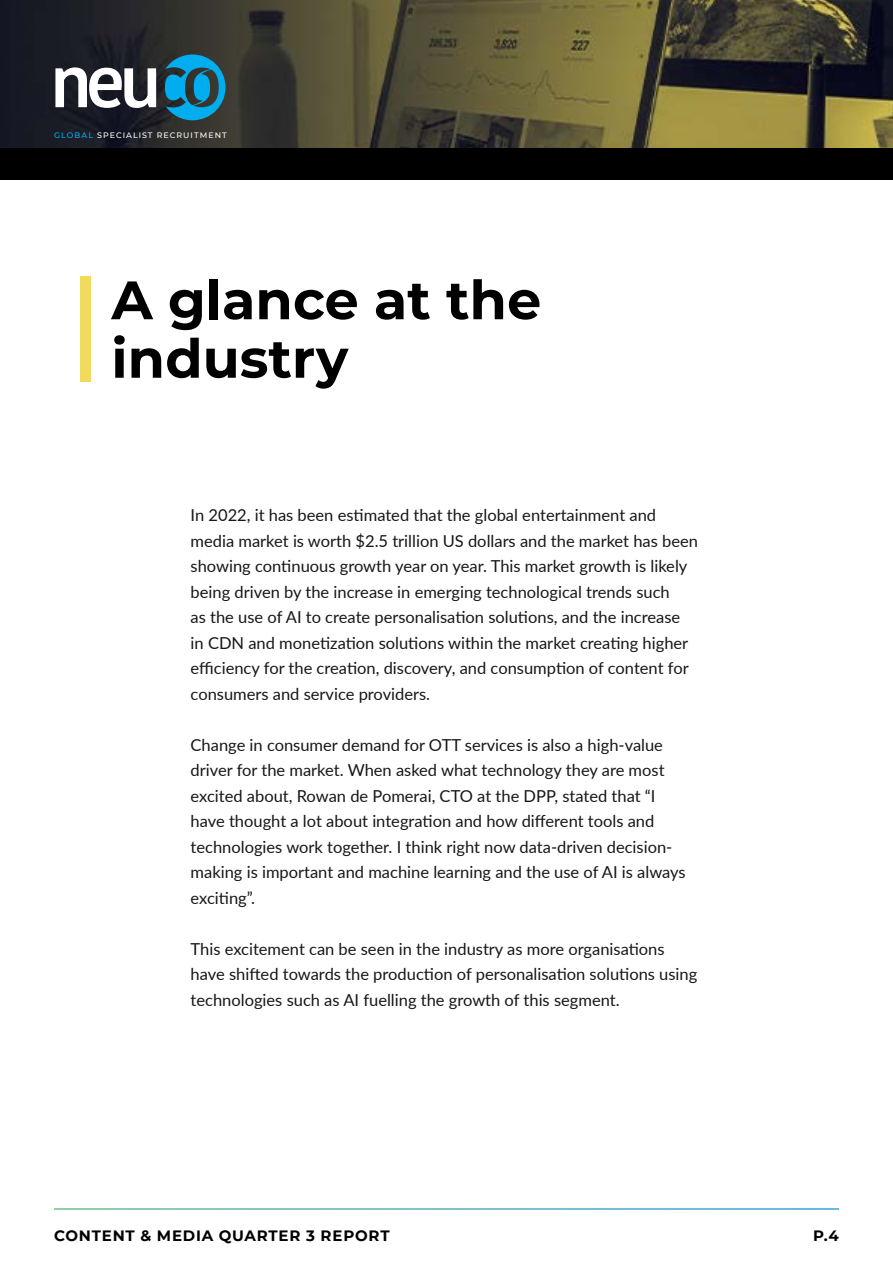
<style>
.page{position:relative;width:893px;height:1263px;background:#fff}
.page>*{position:absolute;margin:0;border:0;box-sizing:border-box;transform-origin:0 0}
.t1{font:700 54px/58.5px "Montserrat";color:#000}
.t2{font:16.5px/25.5px "Lato";color:#191614}
.t3{font:700 15px "Montserrat";letter-spacing:.05em;color:#000}
.t4{font:500 7.95px "Montserrat";letter-spacing:.13em;color:#fff}
.s1{color:#00aeef}
</style>
<div class="page">
<img style="left:0;top:0;width:893px;height:148px">
<div style="left:0;top:148px;width:893px;height:32px;background:#000"></div>
<div style="left:81px;top:276px;width:10px;height:106px;background:#f1db5d"></div>
<svg style="left:55px;top:67px;width:101px;height:41px"></svg>
<svg style="left:165px;top:54px;width:60px;height:66px;background:#16779a"></svg>
<p class="t4" style="left:54px;top:130px;width:174px"><span class="s1">GLOBAL</span> SPECIALIST RECRUITMENT</p>
<h1 class="t1" style="left:111px;top:268px;width:431px">A glance at the industry</h1>
<p class="t2" style="left:191px;top:502px;width:509px">In 2022, it has been estimated that the global entertainment and media market is worth $2.5 trillion US dollars and the market has been showing continuous growth year on year. This market growth is likely being driven by the increase in emerging technological trends such<br>as the use of AI to create personalisation solutions, and the increase<br>in CDN and monetization solutions within the market creating higher efficiency for the creation, discovery, and consumption of content for consumers and service providers.</p>
<p class="t2" style="left:191px;top:731px;width:497px">Change in consumer demand for OTT services is also a high-value driver for the market. When asked what technology they are most excited about, Rowan de Pomerai, CTO at the DPP, stated that “I have thought a lot about integration and how different tools and technologies work together. I think right now data-driven decision&shy;making is important and machine learning and the use of AI is always exciting”.</p>
<p class="t2" style="left:191px;top:935px;width:508px">This excitement can be seen in the industry as more organisations have shifted towards the production of personalisation solutions using technologies such as AI fuelling the growth of this segment.</p>
<p class="t3" style="left:54px;top:1224px;width:337px">CONTENT &amp; MEDIA QUARTER 3 REPORT</p>
<p class="t3" style="left:813px;top:1224px;width:27px">P.4</p>
</div>
